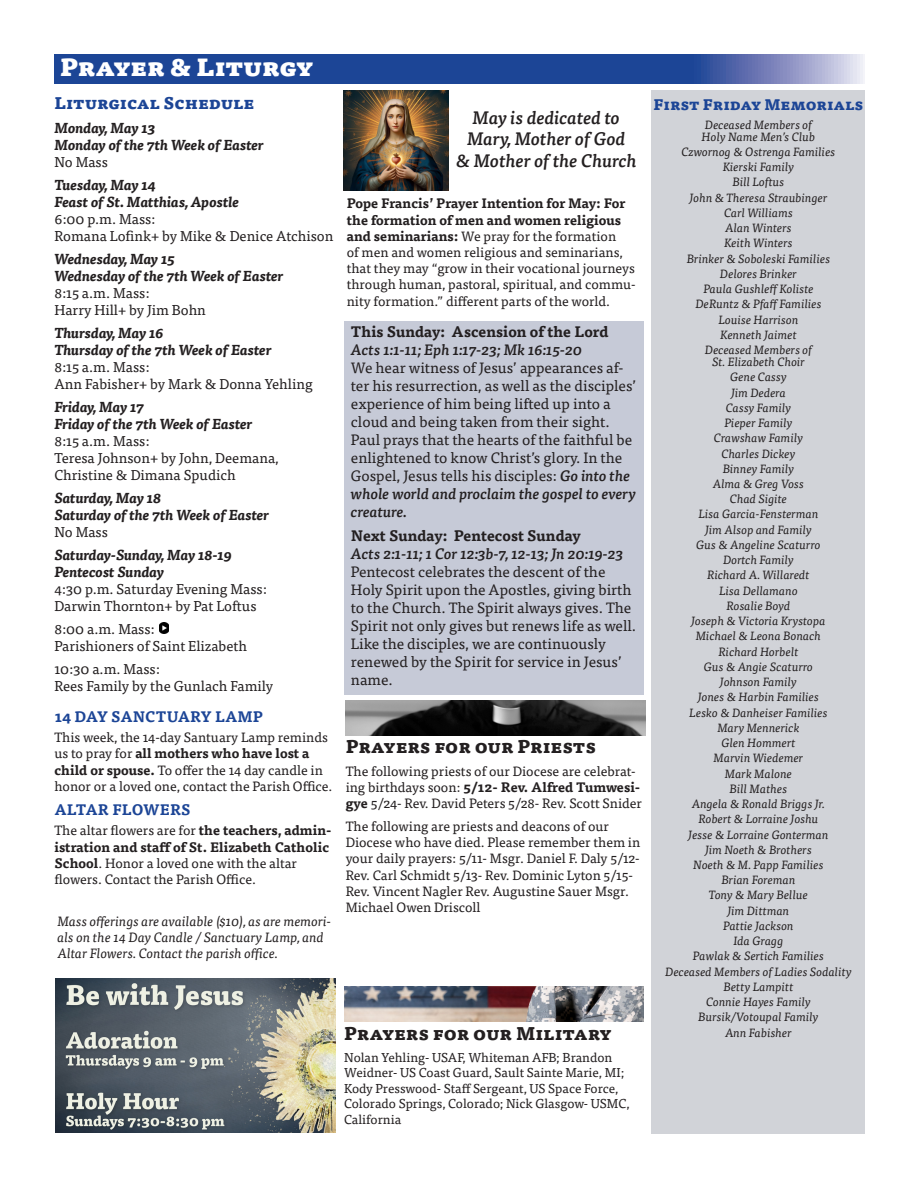
<style>
.page{position:relative;width:918px;height:1188px;background:#fff}
.page>*{position:absolute;margin:0;border:0;box-sizing:border-box;transform-origin:0 0}
.t1{font:900 24px "Tisa Pro";color:#fff}
.t2{font:italic 500 18px/21.6px "Tisa Pro";color:#231f20;text-align:center}
.t3{font:800 18px "Tisa Pro";color:#231f20}
.t4{font:800 16.5px "Tisa Pro";color:#1c4596}
.t5{font:15px/18px "Tisa Pro";color:#231f20}
.t6{font:700 15px "Tisa Pro";color:#1c4596}
.t7{font:800 15px "Tisa Pro";color:#1c4596}
.t8{font:14.25px/17.1px "Tisa Pro";color:#231f20}
.t9{font:italic 700 14.25px/17.1px "Tisa Pro";color:#231f20}
.t10{font:13.5px/16.2px "Tisa Pro";color:#231f20}
.t11{font:italic 13.5px/16.2px "Tisa Pro";color:#231f20}
.t12{font:12.9px/15.5px "Tisa Pro";color:#231f20}
.t13{font:italic 12px/15.3px "Tisa Pro";color:#231f20;text-align:center}
.s1{font-weight:400;font-style:normal}
.s2{font-weight:700;font-style:italic}
.s3{font-weight:700}
.s4{font-weight:500;font-style:italic}
</style>
<div class="page">
<svg style="left:54px;top:55px;width:811px;height:28px;background:#32549f"></svg>
<div style="left:344px;top:321px;width:300px;height:374px;background:#c6cad7"></div>
<svg style="left:159px;top:622px;width:9px;height:11px"></svg>
<img style="left:55px;top:978px;width:281px;height:155px">
<div style="left:651px;top:90px;width:214px;height:1044px;background:#d1d3d8"></div>
<img style="left:344px;top:987px;width:300px;height:34px">
<img style="left:346px;top:700px;width:299px;height:35px">
<img style="left:344px;top:90px;width:104px;height:101px">
<p class="t1" style="left:60px;top:46px;width:255px">Prayer &amp; Liturgy</p>
<p class="t4" style="left:54px;top:89px;width:201px">Liturgical Schedule</p>
<p class="t9" style="left:54px;top:118px;width:211px">Monday, May 13<br>Monday of the 7th Week of Easter<br><span class="s1">No Mass</span></p>
<p class="t8" style="left:54px;top:175px;width:280px"><span class="s2">Tuesday, May 14<br>Feast of St. Matthias, Apostle<br></span>6:00 p.m. Mass:<br>Romana Lofink+ by Mike &amp; Denice Atchison</p>
<p class="t9" style="left:54px;top:249px;width:231px">Wednesday, May 15<br>Wednesday of the 7th Week of Easter<br><span class="s1">8:15 a.m. Mass:<br>Harry Hill+ by Jim Bohn</span></p>
<p class="t8" style="left:54px;top:324px;width:260px"><span class="s2">Thursday, May 16<br>Thursday of the 7th Week of Easter<br></span>8:15 a.m. Mass:<br>Ann Fabisher+ by Mark &amp; Donna Yehling</p>
<p class="t8" style="left:54px;top:398px;width:226px"><span class="s2">Friday, May 17<br>Friday of the 7th Week of Easter<br></span>8:15 a.m. Mass:<br>Teresa Johnson+ by John, Deemana,<br>Christine &amp; Dimana Spudich</p>
<p class="t9" style="left:54px;top:489px;width:216px">Saturday, May 18<br>Saturday of the 7th Week of Easter<br><span class="s1">No Mass</span></p>
<p class="t8" style="left:54px;top:546px;width:214px"><span class="s2">Saturday-Sunday, May 18-19<br>Pentecost Sunday<br></span>4:30 p.m. Saturday Evening Mass:<br>Darwin Thornton+ by Pat Loftus</p>
<p class="t8" style="left:54px;top:620px;width:194px">8:00 a.m. Mass:<br>Parishioners of Saint Elizabeth</p>
<p class="t8" style="left:54px;top:660px;width:220px">10:30 a.m. Mass:<br>Rees Family by the Gunlach Family</p>
<p class="t6" style="left:54px;top:704px;width:210px">14 DAY SANCTUARY LAMP</p>
<p class="t10" style="left:54px;top:729px;width:280px">This week, the 14-day Santuary Lamp reminds us to pray for <span class="s3">all mothers who have lost a child or spouse.</span> To offer the 14 day candle in honor or a loved one, contact the Parish Office.</p>
<p class="t6" style="left:54px;top:797px;width:138px">ALTAR FLOWERS</p>
<p class="t10" style="left:54px;top:822px;width:279px">The altar flowers are for <span class="s3">the teachers, admin&shy;istration and staff of St. Elizabeth Catholic School</span>. Honor a loved one with the altar flowers. Contact the Parish Office.</p>
<p class="t11" style="left:57px;top:912px;width:275px">Mass offerings are available ($10), as are memori&shy;als on the 14 Day Candle / Sanctuary Lamp, and<br>Altar Flowers. Contact the parish office.</p>
<p class="t2" style="left:456px;top:106px;width:183px">May is dedicated to<br>Mary, Mother of God<br>&amp; Mother of the Church</p>
<p class="t10" style="left:347px;top:195px;width:290px"><span class="s3">Pope Francis’ Prayer Intention for May: For the formation of men and women religious and seminarians:</span> We pray for the formation<br>of men and women religious and seminarians, that they may “grow in their vocational journeys through human, pastoral, spiritual, and commu&shy;nity formation.” different parts of the world.</p>
<p class="t5" style="left:351px;top:321px;width:287px"><span class="s3">This Sunday: Ascension of the Lord </span><span class="s4">Acts 1:1-11; Eph 1:17-23; Mk 16:15-20<br></span>We hear witness of Jesus’ appearances af&shy;ter his resurrection, as well as the disciples’ experience of him being lifted up into a cloud and being taken from their sight.<br>Paul prays that the hearts of the faithful be enlightened to know Christ’s glory. In the Gospel, Jesus tells his disciples: <span class="s4">Go into the whole world and proclaim the gospel to every creature.</span></p>
<p class="t5" style="left:351px;top:526px;width:287px"><span class="s3">Next Sunday: Pentecost Sunday<br></span><span class="s4">Acts 2:1-11; 1 Cor 12:3b-7, 12-13; Jn 20:19-23<br></span>Pentecost celebrates the descent of the Holy Spirit upon the Apostles, giving birth to the Church. The Spirit always gives. The Spirit not only gives but renews life as well.<br>Like the disciples, we are continuously renewed by the Spirit for service in Jesus’ name.</p>
<p class="t3" style="left:346px;top:731px;width:252px">Prayers for our Priests</p>
<p class="t10" style="left:346px;top:762px;width:298px">The following priests of our Diocese are celebrat&shy;ing birthdays soon: <span class="s3">5/12- Rev. Alfred Tumwesi&shy;gye</span> 5/24- Rev. David Peters 5/28- Rev. Scott Snider</p>
<p class="t10" style="left:346px;top:817px;width:296px">The following are priests and deacons of our Diocese who have died. Please remember them in your daily prayers: 5/11- Msgr. Daniel F. Daly 5/12- Rev. Carl Schmidt 5/13- Rev. Dominic Lyton 5/15- Rev. Vincent Nagler Rev. Augustine Sauer Msgr.<br>Michael Owen Driscoll</p>
<p class="t7" style="left:654px;top:92px;width:211px">First Friday Memorials</p>
<p class="t13" style="left:702px;top:118px;width:115px;line-height:12px;text-align:left">Deceased Members of<br>Holy Name Men’s Club</p>
<p class="t13" style="left:681px;top:143px;width:156px">Czwornog &amp; Ostrenga Families<br>Kierski Family<br>Bill Loftus<br>John &amp; Theresa Straubinger<br>Carl Williams<br>Alan Winters<br>Keith Winters<br>Brinker &amp; Soboleski Families<br>Delores Brinker<br>Paula Gushleff Koliste<br>DeRuntz &amp; Pfaff Families<br>Louise Harrison<br>Kenneth Jaimet<br>Deceased Members of</p>
<p class="t13" style="left:665px;top:354px;width:188px">St. Elizabeth Choir<br>Gene Cassy<br>Jim Dedera<br>Cassy Family<br>Pieper Family<br>Crawshaw Family<br>Charles Dickey<br>Binney Family<br>Alma &amp; Greg Voss<br>Chad Sigite<br>Lisa Garcia-Fensterman<br>Jim Alsop and Family<br>Gus &amp; Angeline Scaturro<br>Dortch Family<br>Richard A. Willaredt<br>Lisa Dellamano<br>Rosalie Boyd<br>Joseph &amp; Victoria Krystopa<br>Michael &amp; Leona Bonach<br>Richard Horbelt<br>Gus &amp; Angie Scaturro<br>Johnson Family<br>Jones &amp; Harbin Families<br>Lesko &amp; Danheiser Families<br>Mary Mennerick<br>Glen Hommert<br>Marvin Wiedemer<br>Mark Malone<br>Bill Mathes<br>Angela &amp; Ronald Briggs Jr.<br>Robert &amp; Lorraine Joshu<br>Jesse &amp; Lorraine Gonterman<br>Jim Noeth &amp; Brothers<br>Noeth &amp; M. Papp Families<br>Brian Foreman<br>Tony &amp; Mary Bellue<br>Jim Dittman<br>Pattie Jackson<br>Ida Gragg<br>Pawlak &amp; Sertich Families<br>Deceased Members of Ladies Sodality<br>Betty Lampitt<br>Connie Hayes Family<br>Bursik/Votoupal Family</p>
<p class="t3" style="left:344px;top:1018px;width:269px">Prayers for our Military</p>
<p class="t13" style="left:725px;top:1024px;width:68px">Ann Fabisher</p>
<p class="t12" style="left:344px;top:1049px;width:287px">Nolan Yehling- USAF, Whiteman AFB; Brandon Weidner- US Coast Guard, Sault Sainte Marie, MI; Kody Presswood- Staff Sergeant, US Space Force, Colorado Springs, Colorado; Nick Glasgow- USMC, California</p>
</div>
